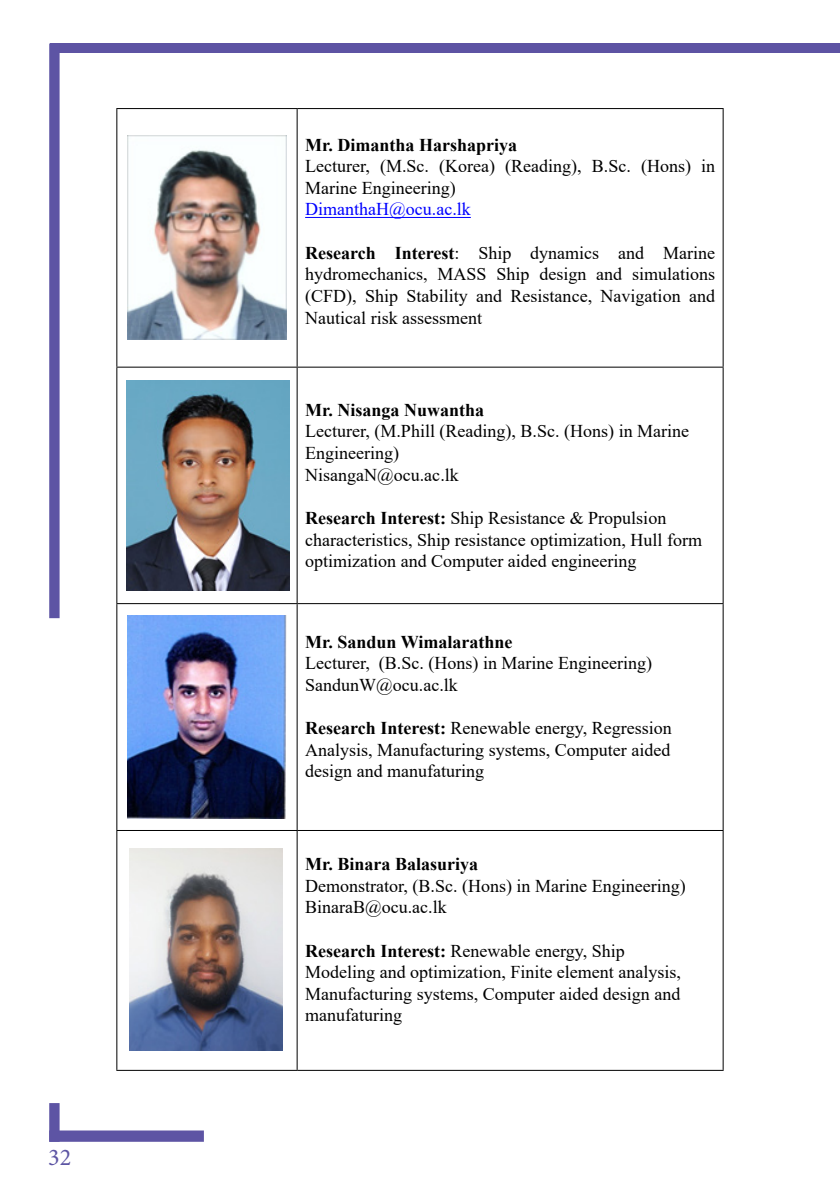
<style>
.page{position:relative;width:840px;height:1191px;background:#fff}
.page>*{position:absolute;margin:0;border:0;box-sizing:border-box;transform-origin:0 0}
.t1{font:24px "Minion Pro";color:#5d55a4}
.t2{font:18px/21.6px "Times New Roman";color:#000}
.t3{font:700 18px "Times New Roman";color:#000}
.t4{font:18px "Times New Roman";color:#00f}
.s1{font-weight:700}
</style>
<div class="page">
<div style="left:50px;top:44px;width:789px;height:9px;background:#5d53a3"></div>
<div style="left:49px;top:44px;width:11px;height:574px;background:#5d54a4;border:2px solid #5d54a4"></div>
<div style="left:49px;top:1130px;width:155px;height:11px;background:#5d54a4;border:2px solid #5d54a4"></div>
<div style="left:49px;top:1103px;width:11px;height:38px;background:#5d54a4;border:2px solid #5d54a4"></div>
<hr style="left:116px;top:108px;width:181px;height:1px;background:#000">
<hr style="left:116px;top:109px;width:1px;height:258px;background:#000">
<hr style="left:297px;top:108px;width:426px;height:1px;background:#000">
<hr style="left:296px;top:109px;width:1px;height:258px;background:#000">
<hr style="left:722px;top:109px;width:1px;height:258px;background:#000">
<hr style="left:116px;top:367px;width:181px;height:1px;background:#000">
<hr style="left:116px;top:368px;width:1px;height:235px;background:#000">
<hr style="left:297px;top:367px;width:426px;height:1px;background:#000">
<hr style="left:296px;top:368px;width:1px;height:235px;background:#000">
<hr style="left:722px;top:368px;width:1px;height:235px;background:#000">
<hr style="left:116px;top:603px;width:181px;height:1px;background:#000">
<hr style="left:116px;top:604px;width:1px;height:226px;background:#000">
<hr style="left:297px;top:603px;width:426px;height:1px;background:#000">
<hr style="left:296px;top:604px;width:1px;height:226px;background:#000">
<hr style="left:722px;top:604px;width:1px;height:226px;background:#000">
<hr style="left:116px;top:830px;width:181px;height:1px;background:#000">
<hr style="left:116px;top:831px;width:1px;height:238px;background:#000">
<hr style="left:297px;top:830px;width:426px;height:1px;background:#000">
<hr style="left:296px;top:831px;width:1px;height:238px;background:#000">
<hr style="left:722px;top:831px;width:1px;height:238px;background:#000">
<hr style="left:116px;top:1069px;width:181px;height:1px;background:#000">
<hr style="left:297px;top:1069px;width:426px;height:1px;background:#000">
<img style="left:127px;top:135px;width:160px;height:204px">
<hr style="left:305px;top:217px;width:165px;height:1px;background:#00f">
<img style="left:126px;top:381px;width:163px;height:209px">
<img style="left:128px;top:615px;width:158px;height:203px">
<img style="left:129px;top:849px;width:154px;height:201px">
<h1 class="t1" style="left:48px;top:1143px;width:25px">32</h1>
<p class="t3" style="left:305px;top:132px;width:213px">Mr. Dimantha Harshapriya</p>
<p class="t2" style="left:305px;top:155px;width:411px">Lecturer, (M.Sc. (Korea) (Reading), B.Sc. (Hons) in<br>Marine Engineering)</p>
<p class="t4" style="left:305px;top:197px;width:167px">DimanthaH@ocu.ac.lk</p>
<p class="t2" style="left:305px;top:241px;width:411px;text-align:justify"><span class="s1">Research Interest</span>: Ship dynamics and Marine hydromechanics, MASS Ship design and simulations (CFD), Ship Stability and Resistance, Navigation and Nautical risk assessment</p>
<p class="t3" style="left:305px;top:397px;width:180px">Mr. Nisanga Nuwantha</p>
<p class="t2" style="left:305px;top:420px;width:385px">Lecturer, (M.Phill (Reading), B.Sc. (Hons) in Marine<br>Engineering)<br>NisangaN@ocu.ac.lk</p>
<p class="t2" style="left:305px;top:506px;width:398px"><span class="s1">Research Interest:</span> Ship Resistance &amp; Propulsion characteristics, Ship resistance optimization, Hull form optimization and Computer aided engineering</p>
<p class="t3" style="left:305px;top:628px;width:209px">Mr. Sandun Wimalarathne</p>
<p class="t2" style="left:305px;top:651px;width:348px">Lecturer, (B.Sc. (Hons) in Marine Engineering)<br>SandunW@ocu.ac.lk</p>
<p class="t2" style="left:305px;top:716px;width:368px;text-align:justify"><span class="s1">Research Interest:</span> Renewable energy, Regression Analysis, Manufacturing systems, Computer aided design and manufaturing</p>
<p class="t3" style="left:305px;top:851px;width:174px">Mr. Binara Balasuriya</p>
<p class="t2" style="left:305px;top:874px;width:382px">Demonstrator, (B.Sc. (Hons) in Marine Engineering)<br>BinaraB@ocu.ac.lk</p>
<p class="t2" style="left:305px;top:939px;width:377px"><span class="s1">Research Interest:</span> Renewable energy, Ship Modeling and optimization, Finite element analysis, Manufacturing systems, Computer aided design and manufaturing</p>
</div>
